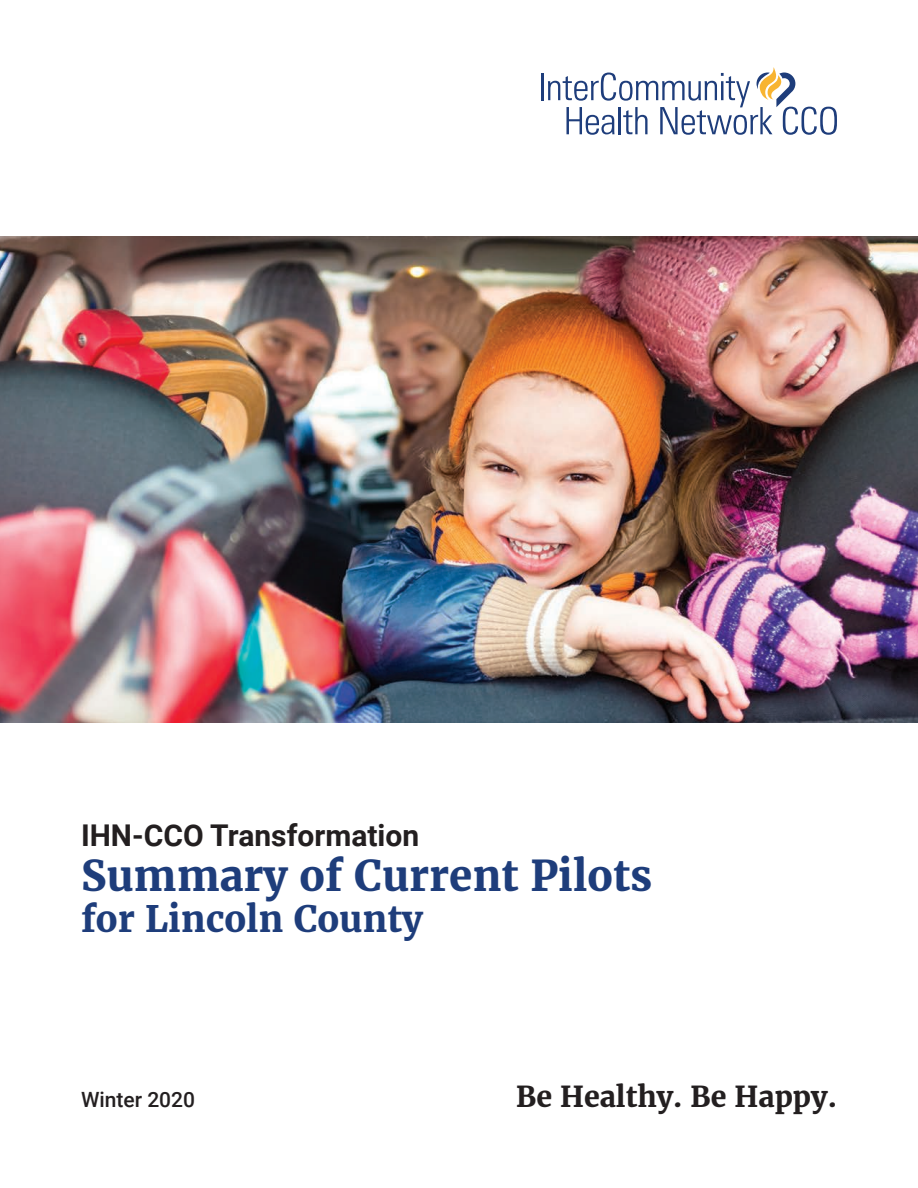
<style>
.page{position:relative;width:918px;height:1188px;background:#fff}
.page>*{position:absolute;margin:0;border:0;box-sizing:border-box;transform-origin:0 0}
.t1{font:700 42px "Merriweather";color:#1e3d7b}
.t2{font:700 36px "Merriweather";color:#1e3d7b}
.t3{font:700 30px "Roboto";color:#231f20}
.t4{font:700 28.5px "Merriweather";color:#231f20}
.t5{font:500 21px "Roboto";color:#231f20}
</style>
<div class="page">
<img style="left:0;top:236px;width:918px;height:486px">
<hr style="left:541px;top:73px;width:3px;height:27px;background:#1e3d7b">
<svg style="left:548px;top:67px;width:289px;height:68px"></svg>
<p class="t3" style="left:81px;top:814px;width:340px">IHN-CCO Transformation</p>
<p class="t1" style="left:81px;top:848px;width:573px">Summary of Current Pilots</p>
<p class="t2" style="left:81px;top:894px;width:343px">for Lincoln County</p>
<p class="t5" style="left:81px;top:1085px;width:116px">Winter 2020</p>
<p class="t4" style="left:516px;top:1078px;width:322px">Be Healthy. Be Happy.</p>
</div>
